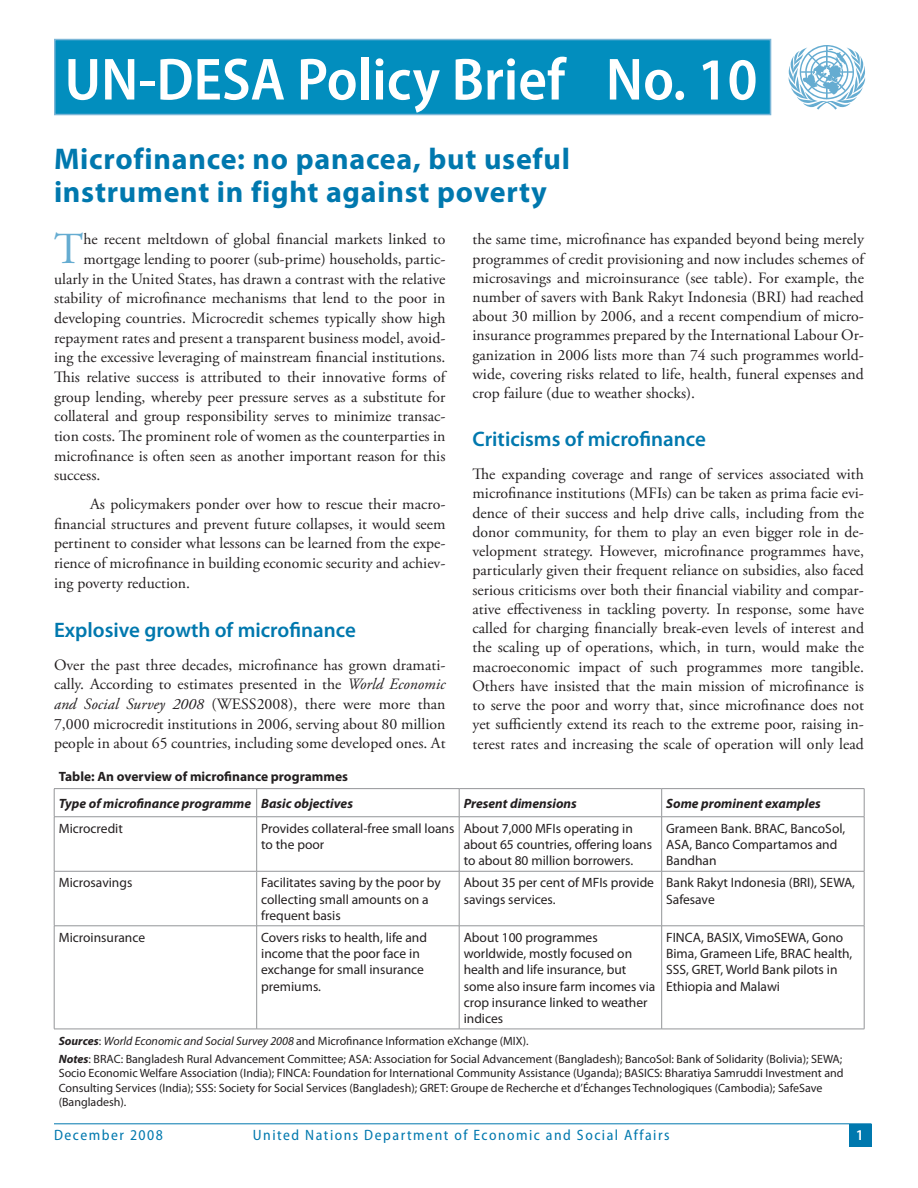
<style>
.page{position:relative;width:918px;height:1188px;background:#fff}
.page>*{position:absolute;margin:0;border:0;box-sizing:border-box;transform-origin:0 0}
.t1{font:600 semi-condensed 60px "Myriad Pro";color:#fff}
.Firstpara{font:44.25px "Adobe Garamond Pro";color:#65acd1}
.DPADHead{font:700 30px/33px "Myriad Pro";letter-spacing:.025em;color:#0078ae}
.HL1{font:600 21px "Myriad Pro";color:#0078ae}
.Firstpara-2{font:15.75px/19.2px "Adobe Garamond Pro";letter-spacing:.005em;color:#231f20;text-align:justify}
.Body_Text{font:15.75px/19.6px "Adobe Garamond Pro";letter-spacing:.005em;color:#231f20;text-align:justify}
.t2{font:semi-condensed 15px "Myriad Pro";letter-spacing:.1em;color:#0078ae}
.t3{font:600 15px "Myriad Pro";color:#fff}
.t4{font:13.5px/16.2px "Myriad Pro";color:#231f20}
.t5{font:italic 700 13.5px "Myriad Pro";color:#231f20}
.t6{font:700 13.5px "Myriad Pro";color:#231f20}
.t7{font:12px/14.4px "Myriad Pro";color:#231f20}
.s1{font-style:italic}
.s2{font-weight:700;font-style:italic}
</style>
<div class="page">
<div style="left:849px;top:1124px;width:22px;height:23px;background:#0078ae"></div>
<hr style="left:54px;top:1123px;width:818px;height:1px;background:#0078ae">
<div style="left:55px;top:40px;width:716px;height:75px;background:#028ebe"></div>
<div style="left:54px;top:39px;width:717px;height:76px;border:2px solid #7cb6d7"></div>
<svg style="left:789px;top:45px;width:76px;height:65px"></svg>
<hr style="left:54px;top:817px;width:1px;height:54px;background:#939598">
<hr style="left:256px;top:817px;width:1px;height:54px;background:#939598">
<hr style="left:459px;top:817px;width:1px;height:54px;background:#939598">
<hr style="left:661px;top:817px;width:1px;height:54px;background:#939598">
<hr style="left:864px;top:817px;width:1px;height:54px;background:#939598">
<hr style="left:54px;top:871px;width:203px;height:1px;background:#939598">
<hr style="left:54px;top:871px;width:1px;height:55px;background:#939598">
<hr style="left:257px;top:871px;width:202px;height:1px;background:#939598">
<hr style="left:256px;top:871px;width:1px;height:55px;background:#939598">
<hr style="left:459px;top:871px;width:203px;height:1px;background:#939598">
<hr style="left:459px;top:871px;width:1px;height:55px;background:#939598">
<hr style="left:662px;top:871px;width:202px;height:1px;background:#939598">
<hr style="left:661px;top:871px;width:1px;height:55px;background:#939598">
<hr style="left:864px;top:871px;width:1px;height:55px;background:#939598">
<hr style="left:54px;top:788px;width:203px;height:1px;background:#939598">
<svg style="left:54px;top:789px;width:1px;height:27px"></svg>
<hr style="left:257px;top:788px;width:202px;height:1px;background:#939598">
<svg style="left:256px;top:789px;width:1px;height:27px"></svg>
<hr style="left:459px;top:788px;width:203px;height:1px;background:#939598">
<svg style="left:459px;top:789px;width:1px;height:27px"></svg>
<hr style="left:662px;top:788px;width:202px;height:1px;background:#939598">
<svg style="left:661px;top:789px;width:1px;height:27px"></svg>
<svg style="left:864px;top:789px;width:1px;height:28px"></svg>
<hr style="left:54px;top:816px;width:203px;height:1px;background:#939598">
<hr style="left:257px;top:816px;width:202px;height:1px;background:#939598">
<hr style="left:459px;top:816px;width:203px;height:1px;background:#939598">
<hr style="left:662px;top:816px;width:202px;height:1px;background:#939598">
<hr style="left:54px;top:926px;width:203px;height:1px;background:#939598">
<hr style="left:54px;top:926px;width:1px;height:103px;background:#939598">
<hr style="left:257px;top:926px;width:202px;height:1px;background:#939598">
<hr style="left:256px;top:926px;width:1px;height:103px;background:#939598">
<hr style="left:459px;top:926px;width:203px;height:1px;background:#939598">
<hr style="left:459px;top:926px;width:1px;height:103px;background:#939598">
<hr style="left:662px;top:926px;width:202px;height:1px;background:#939598">
<hr style="left:661px;top:926px;width:1px;height:103px;background:#939598">
<hr style="left:864px;top:926px;width:1px;height:103px;background:#939598">
<hr style="left:54px;top:1029px;width:203px;height:1px;background:#939598">
<hr style="left:257px;top:1029px;width:202px;height:1px;background:#939598">
<hr style="left:459px;top:1029px;width:203px;height:1px;background:#939598">
<hr style="left:662px;top:1029px;width:202px;height:1px;background:#939598">
<p class="t1" style="left:64px;top:46px;width:695px">UN-DESA Policy Brief No. 10</p>
<p class="DPADHead" style="left:54px;top:141px;width:518px">Microfinance: no panacea, but useful instrument in fight against poverty</p>
<p class="Firstpara" style="left:54px;top:223px;width:31px">T</p>
<p class="Firstpara-2" style="left:83px;top:230px;width:364px">he recent meltdown of global financial markets linked to</p>
<p class="Firstpara-2" style="left:83px;top:250px;width:364px">mortgage lending to poorer (sub-prime) households, partic-</p>
<p class="Firstpara-2" style="left:54px;top:270px;width:393px">ularly in the United States, has drawn a contrast with the relative</p>
<p class="Firstpara-2" style="left:54px;top:289px;width:393px">stability of microfinance mechanisms that lend to the poor in</p>
<p class="Firstpara-2" style="left:54px;top:309px;width:393px">developing countries. Microcredit schemes typically show high</p>
<p class="Firstpara-2" style="left:54px;top:329px;width:393px">repayment rates and present a transparent business model, avoid-</p>
<p class="Firstpara-2" style="left:54px;top:348px;width:393px">ing the excessive leveraging of mainstream financial institutions.</p>
<p class="Firstpara-2" style="left:54px;top:368px;width:393px">This relative success is attributed to their innovative forms of</p>
<p class="Firstpara-2" style="left:54px;top:388px;width:393px">group lending, whereby peer pressure serves as a substitute for</p>
<p class="Firstpara-2" style="left:54px;top:407px;width:393px">collateral and group responsibility serves to minimize transac-</p>
<p class="Firstpara-2" style="left:54px;top:427px;width:393px">tion costs. The prominent role of women as the counterparties in</p>
<p class="Firstpara-2" style="left:54px;top:447px;width:393px">microfinance is often seen as another important reason for this</p>
<p class="Firstpara-2" style="left:54px;top:466px;width:48px">success.</p>
<p class="Body_Text" style="left:54px;top:495px;width:393px;text-indent:36px">As policymakers ponder over how to rescue their macro&shy;financial structures and prevent future collapses, it would seem pertinent to consider what lessons can be learned from the expe&shy;rience of microfinance in building economic security and achiev&shy;ing poverty reduction.</p>
<p class="HL1" style="left:54px;top:616px;width:303px">Explosive growth of microfinance</p>
<p class="Firstpara-2" style="left:54px;top:656px;width:393px;line-height:19.6px">Over the past three decades, microfinance has grown dramati&shy;cally. According to estimates presented in the <span class="s1">World Economic and Social Survey 2008</span> (WESS2008), there were more than 7,000 microcredit institutions in 2006, serving about 80 million people in about 65 countries, including some developed ones. At</p>
<p class="Firstpara-2" style="left:472px;top:230px;width:393px">the same time, microfinance has expanded beyond being merely programmes of credit provisioning and now includes schemes of microsavings and microinsurance (see table). For example, the number of savers with Bank Rakyt Indonesia (BRI) had reached about 30 million by 2006, and a recent compendium of micro&shy;insurance programmes prepared by the International Labour Or&shy;ganization in 2006 lists more than 74 such programmes world&shy;wide, covering risks related to life, health, funeral expenses and crop failure (due to weather shocks).</p>
<p class="HL1" style="left:472px;top:426px;width:235px">Criticisms of microfinance</p>
<p class="Firstpara-2" style="left:472px;top:465px;width:393px">The expanding coverage and range of services associated with microfinance institutions (MFIs) can be taken as prima facie evi&shy;dence of their success and help drive calls, including from the donor community, for them to play an even bigger role in de&shy;velopment strategy. However, microfinance programmes have, particularly given their frequent reliance on subsidies, also faced serious criticisms over both their financial viability and compar&shy;ative effectiveness in tackling poverty. In response, some have called for charging financially break-even levels of interest and the scaling up of operations, which, in turn, would make the macroeconomic impact of such programmes more tangible.<br>Others have insisted that the main mission of microfinance is to serve the poor and worry that, since microfinance does not yet sufficiently extend its reach to the extreme poor, raising in&shy;terest rates and increasing the scale of operation will only lead</p>
<p class="t6" style="left:59px;top:768px;width:291px">Table: An overview of microfinance programmes</p>
<p class="t5" style="left:59px;top:794px;width:194px">Type of microfinance programme</p>
<p class="t5" style="left:261px;top:794px;width:93px">Basic objectives</p>
<p class="t5" style="left:464px;top:794px;width:115px">Present dimensions</p>
<p class="t5" style="left:666px;top:794px;width:156px">Some prominent examples</p>
<p class="t4" style="left:59px;top:820px;width:66px">Microcredit</p>
<p class="t4" style="left:261px;top:820px;width:195px">Provides collateral-free small loans to the poor</p>
<p class="t4" style="left:464px;top:820px;width:190px">About 7,000 MFIs operating in about 65 countries, offering loans to about 80 million borrowers.</p>
<p class="t4" style="left:666px;top:820px;width:181px">Grameen Bank. BRAC, BancoSol,<br>ASA, Banco Compartamos and<br>Bandhan</p>
<p class="t4" style="left:59px;top:875px;width:75px">Microsavings</p>
<p class="t4" style="left:261px;top:875px;width:181px">Facilitates saving by the poor by collecting small amounts on a frequent basis</p>
<p class="t4" style="left:464px;top:875px;width:192px">About 35 per cent of MFIs provide savings services.</p>
<p class="t4" style="left:666px;top:875px;width:190px">Bank Rakyt Indonesia (BRI), SEWA,<br>Safesave</p>
<p class="t4" style="left:59px;top:929px;width:88px">Microinsurance</p>
<p class="t4" style="left:261px;top:929px;width:167px">Covers risks to health, life and income that the poor face in exchange for small insurance premiums.</p>
<p class="t4" style="left:464px;top:929px;width:193px">About 100 programmes worldwide, mostly focused on health and life insurance, but some also insure farm incomes via crop insurance linked to weather indices</p>
<p class="t4" style="left:666px;top:929px;width:188px">FINCA, BASIX, VimoSEWA, Gono<br>Bima, Grameen Life, BRAC health,<br>SSS, GRET, World Bank pilots in<br>Ethiopia and Malawi</p>
<p class="t7" style="left:59px;top:1034px;width:471px"><span class="s2">Sources</span>: <span class="s1">World Economic and Social Survey 2008</span> and Microfinance Information eXchange (MIX).</p>
<p class="t7" style="left:59px;top:1051px;width:786px"><span class="s2">Notes</span>: BRAC: Bangladesh Rural Advancement Committee; ASA: Association for Social Advancement (Bangladesh); BancoSol: Bank of Solidarity (Bolivia); SEWA; Socio Economic Welfare Association (India); FINCA: Foundation for International Community Assistance (Uganda); BASICS: Bharatiya Samruddi Investment and Consulting Services (India); SSS: Society for Social Services (Bangladesh); GRET: Groupe de Recherche et d’Échanges Technologiques (Cambodia); SafeSave (Bangladesh).</p>
<p class="t2" style="left:54px;top:1127px;width:111px">December 2008</p>
<p class="t2" style="left:253px;top:1127px;width:418px">United Nations Department of Economic and Social Affairs</p>
<p class="t3" style="left:856px;top:1125px;width:10px">1</p>
</div>
